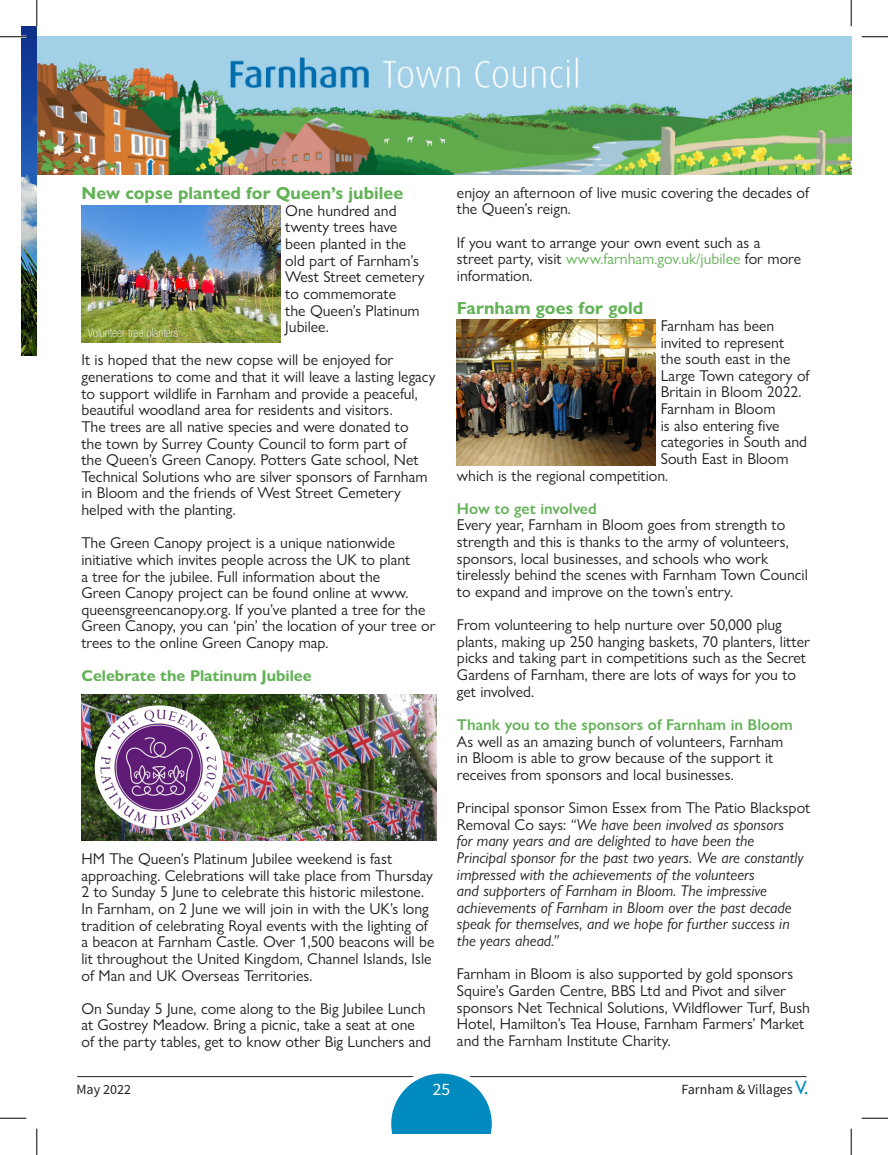
<style>
.page{position:relative;width:888px;height:1155px;background:#fff}
.page>*{position:absolute;margin:0;border:0;box-sizing:border-box;transform-origin:0 0}
.t1{font:19.25px "Gill Sans";color:#008abd}
.t2{font:700 17.5px "Gill Sans Nova";color:#64b258}
.t3{font:17.5px "Source Sans Pro";color:#fff}
.t4{font:15.75px/16.6px "Gill Sans Nova";color:#231f20}
.t5{font:italic 15.75px/16.6px "Gill Sans Nova";color:#231f20}
.t6{font:600 15.75px "Gill Sans Nova";color:#64b258}
.t7{font:700 15.75px "Gill Sans Nova";color:#64b258}
.t8{font:14px "Source Sans Pro";color:#231f20}
.Captions{font:100 condensed 12.25px "Helvetica Neue LT Std";color:#fff}
.s1{color:#64b258}
.s2{font-style:normal}
</style>
<div class="page">
<hr style="left:77px;top:1076px;width:729px;height:1px;background:#231f20">
<svg style="left:386px;top:1073px;width:110px;height:60px"></svg>
<img style="left:37px;top:37px;width:813px;height:137px">
<img style="left:81px;top:205px;width:199px;height:138px">
<img style="left:81px;top:694px;width:355px;height:146px">
<img style="left:95px;top:705px;width:127px;height:124px">
<img style="left:457px;top:320px;width:198px;height:146px">
<img style="left:22px;top:27px;width:14px;height:329px">
<hr style="left:0;top:36px;width:26px;height:2px;background:#fff">
<svg style="left:0;top:36px;width:26px;height:1px"></svg>
<svg style="left:861px;top:36px;width:26px;height:1px"></svg>
<svg style="left:0;top:1118px;width:26px;height:1px"></svg>
<svg style="left:861px;top:1118px;width:26px;height:1px"></svg>
<svg style="left:36px;top:0;width:1px;height:26px"></svg>
<svg style="left:36px;top:1129px;width:1px;height:26px"></svg>
<svg style="left:850px;top:0;width:1px;height:26px"></svg>
<svg style="left:850px;top:1129px;width:1px;height:26px"></svg>
<p class="t2" style="left:81px;top:182px;width:323px">New copse planted for Queen’s jubilee</p>
<p class="t4" style="left:285px;top:202px;width:141px">One hundred and twenty trees have been planted in the old part of Farnham’s<br>West Street cemetery to commemorate<br>the Queen’s Platinum<br>Jubilee.</p>
<p class="t4" style="left:81px;top:352px;width:355px">It is hoped that the new copse will be enjoyed for generations to come and that it will leave a lasting legacy to support wildlife in Farnham and provide a peaceful, beautiful woodland area for residents and visitors.</p>
<p class="t4" style="left:81px;top:418px;width:347px">The trees are all native species and were donated to the town by Surrey County Council to form part of the Queen’s Green Canopy. Potters Gate school, Net Technical Solutions who are silver sponsors of Farnham in Bloom and the friends of West Street Cemetery helped with the planting.</p>
<p class="t4" style="left:81px;top:534px;width:355px">The Green Canopy project is a unique nationwide initiative which invites people across the UK to plant<br>a tree for the jubilee. Full information about the<br>Green Canopy project can be found online at www. queensgreencanopy.org. If you’ve planted a tree for the Green Canopy, you can ‘pin’ the location of your tree or trees to the online Green Canopy map.</p>
<p class="t7" style="left:81px;top:666px;width:231px">Celebrate the Platinum Jubilee</p>
<p class="Captions" style="left:88px;top:326px;width:92px">Volunteer tree planters</p>
<p class="t4" style="left:81px;top:850px;width:353px">HM The Queen’s Platinum Jubilee weekend is fast approaching. Celebrations will take place from Thursday<br>2 to Sunday 5 June to celebrate this historic milestone.</p>
<p class="t4" style="left:81px;top:900px;width:354px">In Farnham, on 2 June we will join in with the UK’s long tradition of celebrating Royal events with the lighting of a beacon at Farnham Castle. Over 1,500 beacons will be lit throughout the United Kingdom, Channel Islands, Isle of Man and UK Overseas Territories.</p>
<p class="t4" style="left:81px;top:1000px;width:351px">On Sunday 5 June, come along to the Big Jubilee Lunch at Gostrey Meadow. Bring a picnic, take a seat at one of the party tables, get to know other Big Lunchers and</p>
<p class="t4" style="left:457px;top:184px;width:353px">enjoy an afternoon of live music covering the decades of the Queen’s reign.</p>
<p class="t4" style="left:457px;top:234px;width:345px">If you want to arrange your own event such as a<br>street party, visit <span class="s1">www.farnham.gov.uk/jubilee</span> for more information.</p>
<p class="t2" style="left:457px;top:297px;width:188px">Farnham goes for gold</p>
<p class="t4" style="left:660px;top:317px;width:115px">Farnham has been</p>
<p class="t4" style="left:660px;top:334px;width:125px">invited to represent</p>
<p class="t4" style="left:660px;top:350px;width:131px">the south east in the</p>
<p class="t4" style="left:660px;top:367px;width:150px">Large Town category of</p>
<p class="t4" style="left:660px;top:384px;width:142px">Britain in Bloom 2022.</p>
<p class="t4" style="left:660px;top:400px;width:116px">Farnham in Bloom</p>
<p class="t4" style="left:660px;top:417px;width:120px">is also entering five</p>
<p class="t4" style="left:660px;top:433px;width:148px">categories in South and</p>
<p class="t4" style="left:660px;top:450px;width:129px">South East in Bloom</p>
<p class="t4" style="left:457px;top:467px;width:213px">which is the regional competition.</p>
<p class="t6" style="left:457px;top:499px;width:141px">How to get involved</p>
<p class="t4" style="left:457px;top:517px;width:352px">Every year, Farnham in Bloom goes from strength to strength and this is thanks to the army of volunteers, sponsors, local businesses, and schools who work tirelessly behind the scenes with Farnham Town Council to expand and improve on the town’s entry.</p>
<p class="t4" style="left:457px;top:616px;width:354px">From volunteering to help nurture over 50,000 plug plants, making up 250 hanging baskets, 70 planters, litter picks and taking part in competitions such as the Secret Gardens of Farnham, there are lots of ways for you to get involved.</p>
<p class="t6" style="left:457px;top:715px;width:337px">Thank you to the sponsors of Farnham in Bloom</p>
<p class="t4" style="left:457px;top:733px;width:327px">As well as an amazing bunch of volunteers, Farnham in Bloom is able to grow because of the support it receives from sponsors and local businesses.</p>
<p class="t5" style="left:457px;top:799px;width:355px"><span class="s2">Principal sponsor Simon Essex from The Patio Blackspot Removal Co says:</span> “We have been involved as sponsors<br>for many years and are delighted to have been the<br>Principal sponsor for the past two years. We are constantly impressed with the achievements of the volunteers<br>and supporters of Farnham in Bloom. The impressive achievements of Farnham in Bloom over the past decade speak for themselves, and we hope for further success in the years ahead.”</p>
<p class="t4" style="left:457px;top:965px;width:354px">Farnham in Bloom is also supported by gold sponsors Squire’s Garden Centre, BBS Ltd and Pivot and silver sponsors Net Technical Solutions, Wildflower Turf, Bush Hotel, Hamilton’s Tea House, Farnham Farmers’ Market and the Farnham Institute Charity.</p>
<p class="t8" style="left:76px;top:1081px;width:56px">May 2022</p>
<p class="t3" style="left:432px;top:1079px;width:19px">25</p>
<p class="t8" style="left:681px;top:1081px;width:113px">Farnham &amp; Villages</p>
<p class="t1" style="left:794px;top:1076px;width:15px">V.</p>
</div>
